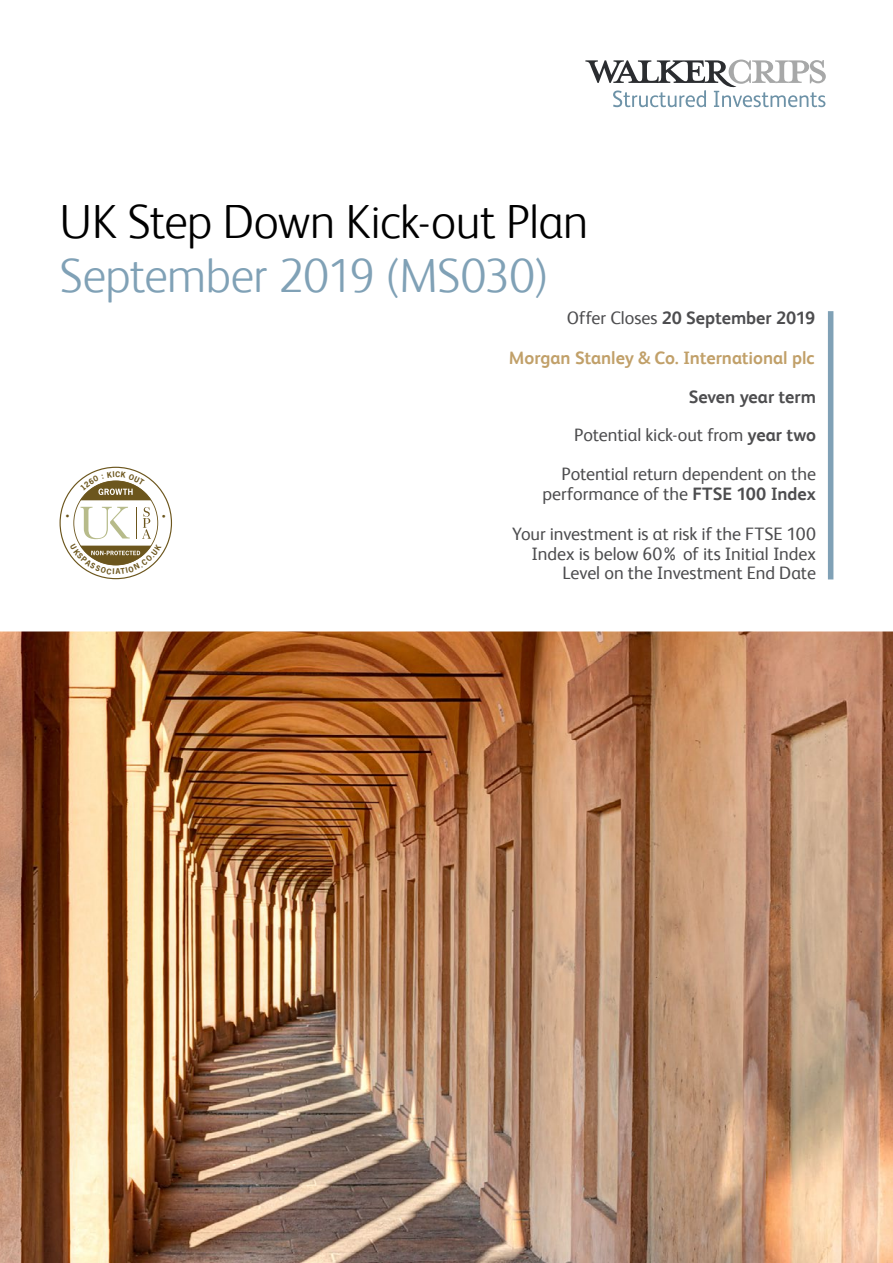
<style>
.page{position:relative;width:893px;height:1263px;background:#fff}
.page>*{position:absolute;margin:0;border:0;box-sizing:border-box;transform-origin:0 0}
.t1{font:300 48px "FS Albert";letter-spacing:-.01em;color:#000}
.t2{font:300 48px "FS Albert";letter-spacing:-.015em;color:#80a1b6}
.t3{font:18px/19.5px "FS Albert";letter-spacing:-.005em;color:#4d4d4f;text-align:right}
.t4{font:700 18px "FS Albert";letter-spacing:-.005em;color:#4d4d4f}
.t5{font:700 18px "FS Albert";letter-spacing:-.005em;color:#c1a069}
.s1{font-weight:400}
.s2{font-weight:700}
</style>
<div class="page">
<img style="left:0;top:631px;width:893px;height:632px">
<svg style="left:585px;top:60px;width:241px;height:47px"></svg>
<div style="left:828px;top:311px;width:5px;height:268px;background:#80a1b6"></div>
<svg style="left:60px;top:467px;width:112px;height:112px"></svg>
<h1 class="t1" style="left:60px;top:194px;width:530px">UK Step Down Kick-out Plan</h1>
<h1 class="t2" style="left:60px;top:248px;width:491px">September 2019 (MS030)</h1>
<p class="t4" style="left:567px;top:307px;width:250px"><span class="s1">Offer Closes</span> 20 September 2019</p>
<p class="t5" style="left:509px;top:348px;width:307px">Morgan Stanley &amp; Co. International plc</p>
<p class="t4" style="left:689px;top:386px;width:129px">Seven year term</p>
<p class="t3" style="left:562px;top:415px;width:256px;line-height:39.2px">Potential kick-out from <span class="s2">year two<br></span>Potential return dependent on the</p>
<p class="t3" style="left:543px;top:484px;width:275px">performance of the <span class="s2">FTSE 100 Index</span></p>
<p class="t3" style="left:512px;top:524px;width:305px">Your investment is at risk if the FTSE 100<br>Index is below 60% of its Initial Index<br>Level on the Investment End Date</p>
</div>
